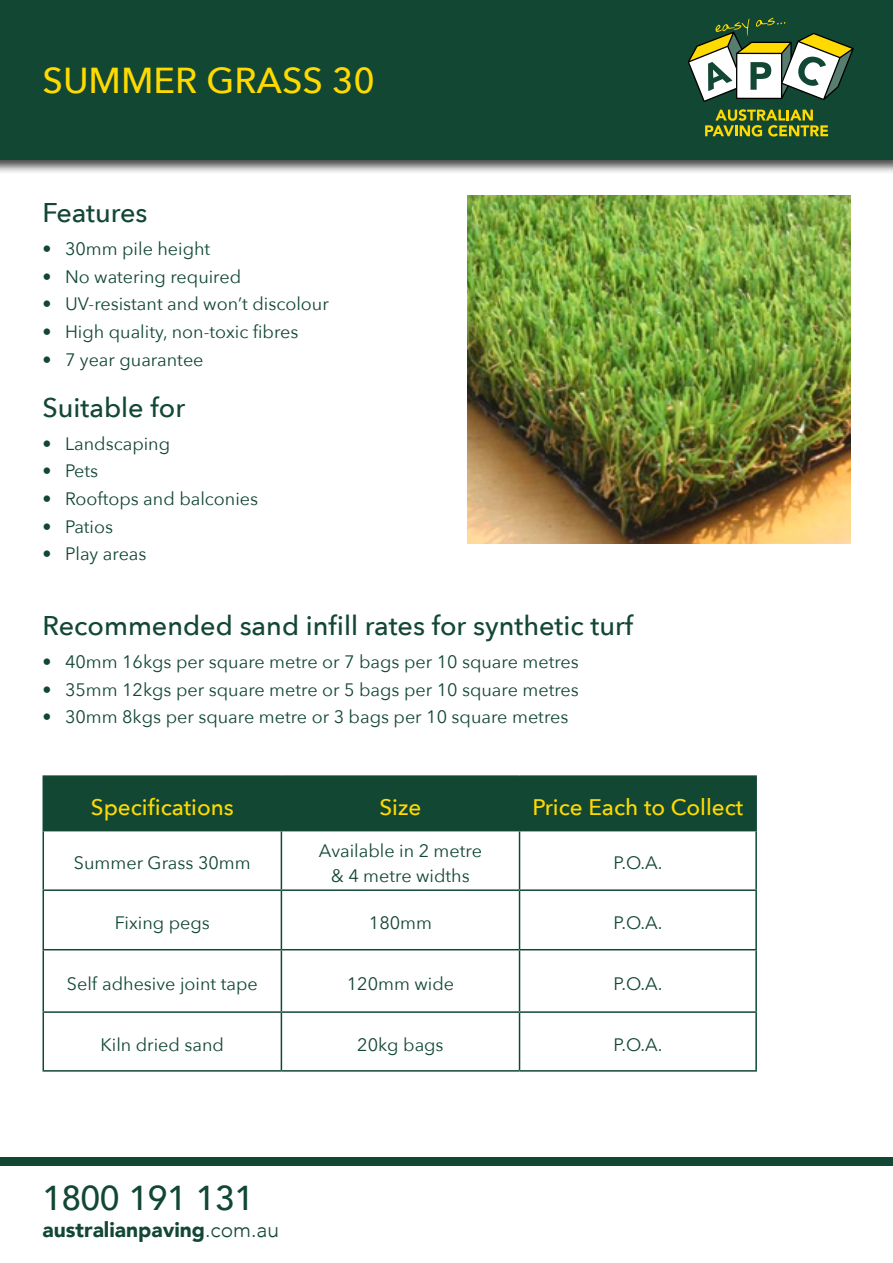
<style>
.page{position:relative;width:893px;height:1263px;background:#fff}
.page>*{position:absolute;margin:0;border:0;box-sizing:border-box;transform-origin:0 0}
.t1{font:500 36px "Avenir Next";color:#ffda00}
.t2{font:500 34.5px "Avenir";color:#124734}
.t3{font:500 27px "Avenir Next";color:#124734}
.t4{font:500 22.5px "Avenir Next";color:#ffda00}
.t5{font:900 21px "Avenir";color:#124734}
.t6{font:18px/24.6px "Avenir Next";color:#124734;text-align:center}
.s1{font-weight:300}
</style>
<div class="page">
<div style="left:0;top:0;width:893px;height:174px;background:#000;opacity:.75"></div>
<div style="left:0;top:0;width:893px;height:159px;background:#124734"></div>
<svg style="left:705px;top:109px;width:123px;height:28px"></svg>
<svg style="left:688px;top:18px;width:166px;height:84px"></svg>
<div style="left:0;top:1157px;width:893px;height:9px;background:#124734"></div>
<img style="left:468px;top:195px;width:382px;height:349px">
<div style="left:44px;top:777px;width:711px;height:53px;background:#124734"></div>
<hr style="left:43px;top:831px;width:1px;height:58px;background:#124734">
<hr style="left:281px;top:831px;width:1px;height:58px;background:#124734">
<hr style="left:519px;top:831px;width:1px;height:58px;background:#124734">
<hr style="left:755px;top:831px;width:2px;height:58px;background:#124734">
<hr style="left:43px;top:889px;width:238px;height:2px;background:#124734">
<hr style="left:43px;top:891px;width:1px;height:58px;background:#124734">
<hr style="left:281px;top:889px;width:238px;height:2px;background:#124734">
<hr style="left:281px;top:891px;width:1px;height:58px;background:#124734">
<hr style="left:519px;top:889px;width:238px;height:2px;background:#124734">
<hr style="left:519px;top:891px;width:1px;height:58px;background:#124734">
<hr style="left:755px;top:891px;width:2px;height:58px;background:#124734">
<hr style="left:43px;top:949px;width:238px;height:1px;background:#124734">
<hr style="left:43px;top:950px;width:1px;height:61px;background:#124734">
<hr style="left:281px;top:949px;width:238px;height:1px;background:#124734">
<hr style="left:281px;top:950px;width:1px;height:61px;background:#124734">
<hr style="left:519px;top:949px;width:238px;height:1px;background:#124734">
<hr style="left:519px;top:950px;width:1px;height:61px;background:#124734">
<hr style="left:755px;top:950px;width:2px;height:61px;background:#124734">
<hr style="left:43px;top:1011px;width:238px;height:2px;background:#124734">
<hr style="left:43px;top:1013px;width:1px;height:57px;background:#124734">
<hr style="left:281px;top:1011px;width:238px;height:2px;background:#124734">
<hr style="left:281px;top:1013px;width:1px;height:57px;background:#124734">
<hr style="left:519px;top:1011px;width:238px;height:2px;background:#124734">
<hr style="left:519px;top:1013px;width:1px;height:57px;background:#124734">
<hr style="left:755px;top:1013px;width:2px;height:57px;background:#124734">
<hr style="left:43px;top:1070px;width:238px;height:1px;background:#124734">
<hr style="left:281px;top:1070px;width:238px;height:1px;background:#124734">
<hr style="left:519px;top:1070px;width:238px;height:1px;background:#124734">
<hr style="left:43px;top:775px;width:238px;height:2px;background:#124734">
<hr style="left:43px;top:777px;width:1px;height:53px;background:#124734">
<hr style="left:281px;top:775px;width:238px;height:2px;background:#124734">
<hr style="left:281px;top:777px;width:1px;height:53px;background:#124734">
<hr style="left:519px;top:775px;width:238px;height:2px;background:#124734">
<hr style="left:519px;top:777px;width:1px;height:53px;background:#124734">
<hr style="left:755px;top:777px;width:2px;height:53px;background:#124734">
<hr style="left:43px;top:830px;width:238px;height:1px;background:#124734">
<hr style="left:281px;top:830px;width:238px;height:1px;background:#124734">
<hr style="left:519px;top:830px;width:238px;height:1px;background:#124734">
<h1 class="t1" style="left:43px;top:50px;width:334px">SUMMER GRASS 30</h1>
<h3 class="t3" style="left:43px;top:190px;width:107px">Features</h3>
<p class="t6" style="left:43px;top:236px;width:169px">• 30mm pile height</p>
<p class="t6" style="left:43px;top:263px;width:200px">• No watering required</p>
<p class="t6" style="left:43px;top:291px;width:288px">• UV-resistant and won’t discolour</p>
<p class="t6" style="left:43px;top:319px;width:257px">• High quality, non-toxic fibres</p>
<p class="t6" style="left:43px;top:346px;width:163px">• 7 year guarantee</p>
<h3 class="t3" style="left:43px;top:384px;width:144px">Suitable for</h3>
<p class="t6" style="left:43px;top:430px;width:129px">• Landscaping</p>
<p class="t6" style="left:43px;top:458px;width:57px">• Pets</p>
<p class="t6" style="left:43px;top:486px;width:217px">• Rooftops and balconies</p>
<p class="t6" style="left:43px;top:513px;width:72px">• Patios</p>
<p class="t6" style="left:43px;top:541px;width:105px">• Play areas</p>
<h3 class="t3" style="left:43px;top:603px;width:592px">Recommended sand infill rates for synthetic turf</h3>
<p class="t6" style="left:43px;top:649px;width:538px">• 40mm 16kgs per square metre or 7 bags per 10 square metres</p>
<p class="t6" style="left:43px;top:676px;width:538px">• 35mm 12kgs per square metre or 5 bags per 10 square metres</p>
<p class="t6" style="left:43px;top:704px;width:527px">• 30mm 8kgs per square metre or 3 bags per 10 square metres</p>
<p class="t4" style="left:91px;top:788px;width:144px">Specifications</p>
<p class="t4" style="left:379px;top:788px;width:43px">Size</p>
<p class="t4" style="left:532px;top:788px;width:212px">Price Each to Collect</p>
<p class="t6" style="left:74px;top:850px;width:178px">Summer Grass 30mm</p>
<p class="t6" style="left:319px;top:838px;width:165px">Available in 2 metre &amp; 4 metre widths</p>
<p class="t6" style="left:614px;top:850px;width:50px">P.O.A.</p>
<p class="t6" style="left:115px;top:910px;width:96px">Fixing pegs</p>
<p class="t6" style="left:369px;top:910px;width:65px">180mm</p>
<p class="t6" style="left:614px;top:910px;width:50px">P.O.A.</p>
<p class="t6" style="left:67px;top:970px;width:192px">Self adhesive joint tape</p>
<p class="t6" style="left:347px;top:970px;width:109px">120mm wide</p>
<p class="t6" style="left:614px;top:970px;width:50px">P.O.A.</p>
<p class="t6" style="left:101px;top:1031px;width:125px">Kiln dried sand</p>
<p class="t6" style="left:357px;top:1031px;width:88px">20kg bags</p>
<p class="t6" style="left:614px;top:1031px;width:50px">P.O.A.</p>
<h2 class="t2" style="left:43px;top:1168px;width:213px">1800 191 131</h2>
<p class="t5" style="left:43px;top:1211px;width:238px">australianpaving<span class="s1">.com.au</span></p>
</div>
